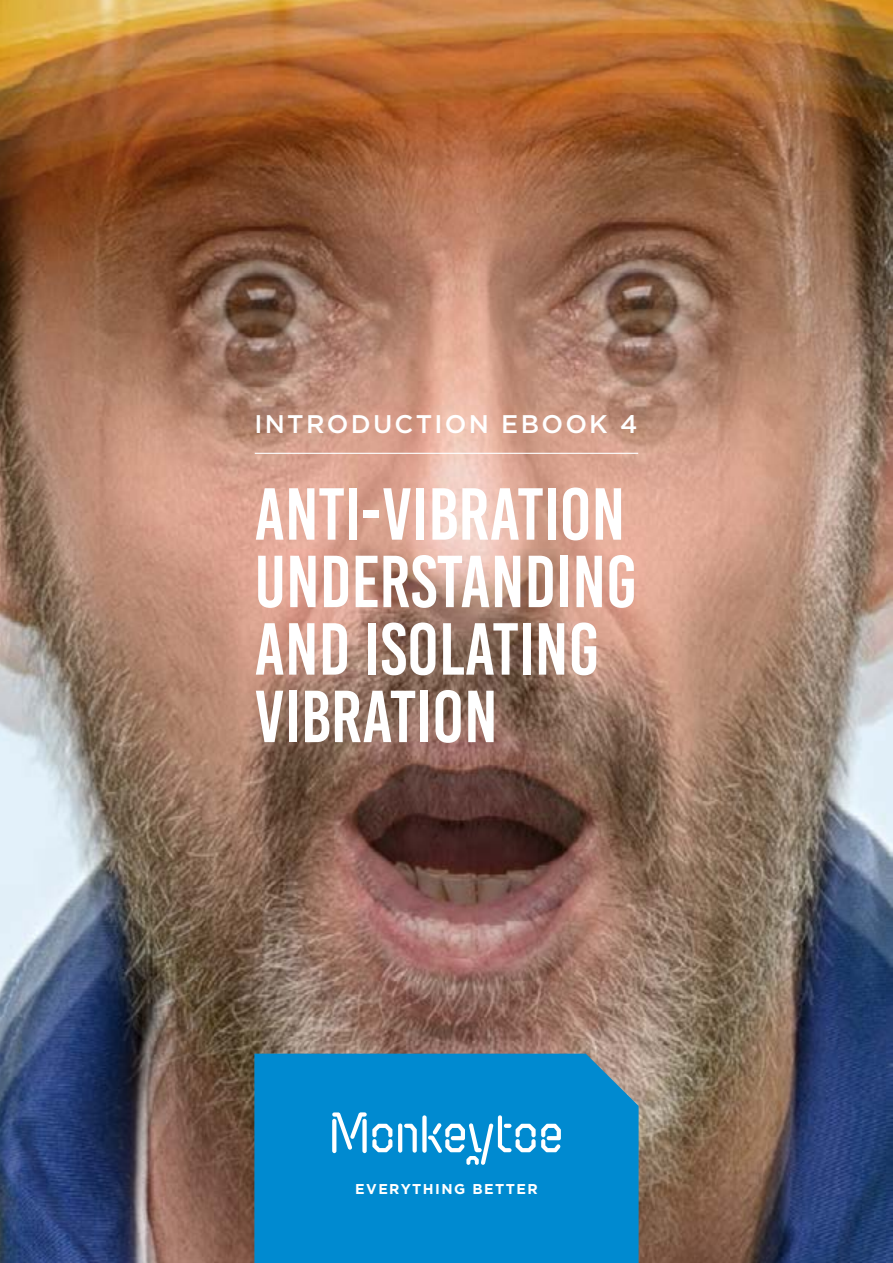
<style>
.page{position:relative;width:893px;height:1263px;background:#fff}
.page>*{position:absolute;margin:0;border:0;box-sizing:border-box;transform-origin:0 0}
.t1{font:73.5px/67.5px "Bebas Kai";color:#fff}
.t2{font:500 25.5px "Gotham HTF";letter-spacing:.09em;color:#fff}
.t3{font:700 14.25px "Gotham HTF";letter-spacing:.1em;color:#fff}
</style>
<div class="page">
<img style="left:0;top:0;width:893px;height:1263px">
<div style="left:254px;top:1054px;width:385px;height:209px;background:#008ad0"></div>
<svg style="left:332px;top:1112px;width:229px;height:53px"></svg>
<hr style="left:255px;top:453px;width:383px;height:1px;background:#fff">
<p class="t2" style="left:254px;top:409px;width:384px">INTRODUCTION EBOOK 4</p>
<p class="t1" style="left:254px;top:481px;width:384px">ANTI-VIBRATION<br>UNDERSTANDING<br>AND ISOLATING<br>VIBRATION</p>
<p class="t3" style="left:355px;top:1181px;width:184px">EVERYTHING BETTER</p>
</div>
